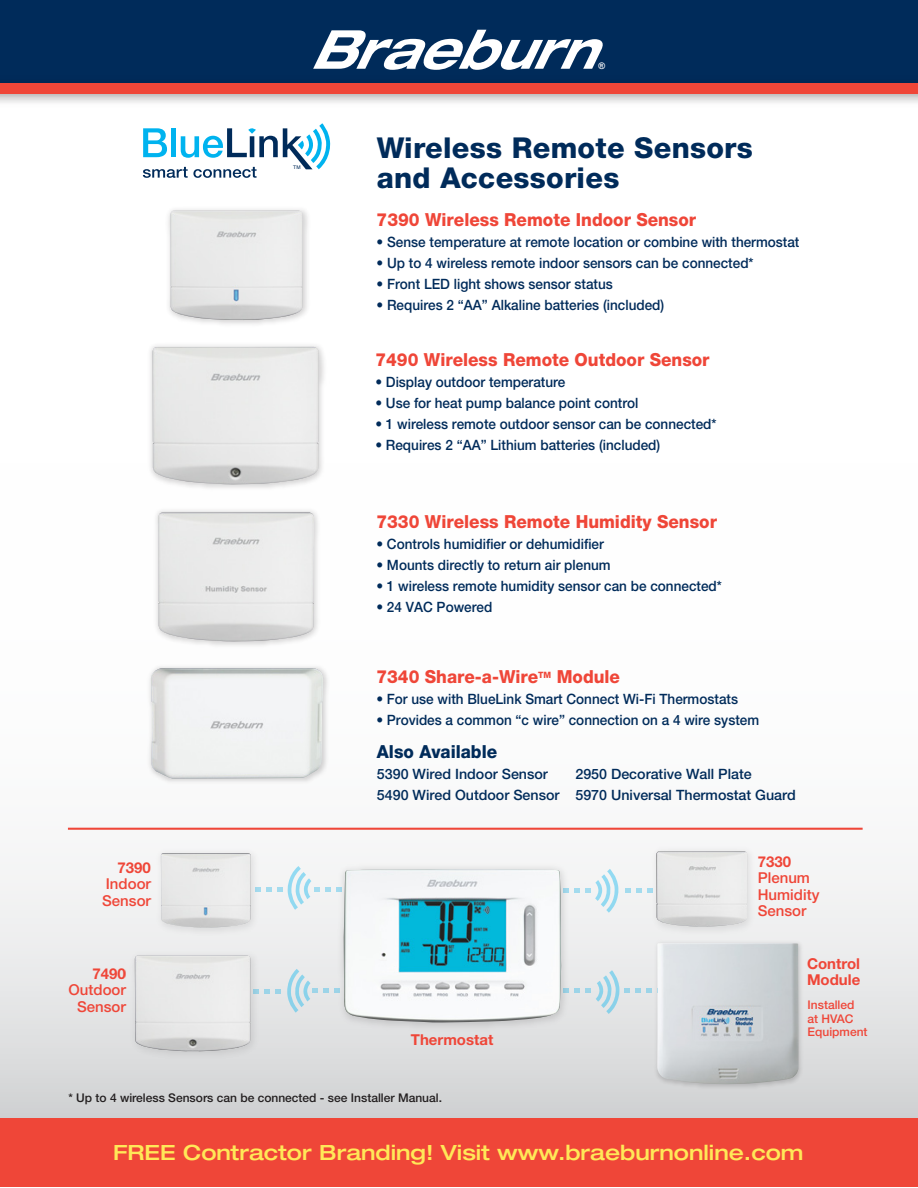
<style>
.page{position:relative;width:918px;height:1188px;background:#fff}
.page>*{position:absolute;margin:0;border:0;box-sizing:border-box;transform-origin:0 0}
.t1{font:800 28.8px/30px "Helvetica Neue LT Std";letter-spacing:.01em;color:#002b5a}
.t2{font:500 expanded 21px "Helvetica Neue LT Std";color:#ffe858}
.t3{font:800 18px "Helvetica Neue LT Std";color:#ef4638;scale:.95 1}
.t4{font:800 18px "Helvetica Neue LT Std";color:#002b5a;scale:.95 1}
.t5{font:500 15px/16.5px "Helvetica Neue LT Std";color:#ef4638;text-align:justify}
.t6{font:700 15px/16.5px "Helvetica Neue LT Std";color:#ef4638}
.t7{font:500 14.25px "Helvetica Neue LT Std";color:#002b5a;scale:.95 1}
.t8{font:500 14.25px/21px "Helvetica Neue LT Std";color:#002b5a}
.t9{font:500 12px "Helvetica Neue LT Std";color:#231f20}
.t10{font:500 12px/13.5px "Helvetica Neue LT Std";color:#ef4638}
.t11{font:700 9px "Arial";color:#fff}
.t12{font:5.1px "Helvetica";color:#002b5a}
.s1{font-weight:700}
</style>
<div class="page">
<div style="left:0;top:0;width:918px;height:91px;background:#002b5a"></div>
<img style="left:0;top:93px;width:918px;height:10px">
<div style="left:0;top:83px;width:918px;height:10px;background:#ef4638"></div>
<svg style="left:313px;top:30px;width:290px;height:40px"></svg>
<div style="left:0;top:463px;width:918px;height:690px;background:linear-gradient(to bottom,#fff,#dcddde)"></div>
<div style="left:0;top:1119px;width:918px;height:69px;background:#ef4638"></div>
<hr style="left:0;top:1187px;width:918px;height:1px;background:#fff">
<svg style="left:143px;top:123px;width:187px;height:55px"></svg>
<img style="left:168px;top:209px;width:140px;height:115px">
<img style="left:170px;top:211px;width:132px;height:109px">
<img style="left:145px;top:345px;width:185px;height:148px">
<img style="left:152px;top:347px;width:166px;height:138px">
<img style="left:151px;top:505px;width:173px;height:146px">
<img style="left:158px;top:513px;width:156px;height:129px">
<img style="left:144px;top:661px;width:188px;height:126px">
<img style="left:149px;top:668px;width:174px;height:110px">
<hr style="left:68px;top:828px;width:794px;height:2px;background:#ef4638">
<svg style="left:325px;top:887px;width:5px;height:5px"></svg>
<svg style="left:574px;top:888px;width:5px;height:5px"></svg>
<svg style="left:585px;top:869px;width:33px;height:44px"></svg>
<svg style="left:625px;top:888px;width:23px;height:5px"></svg>
<svg style="left:585px;top:988px;width:5px;height:5px"></svg>
<svg style="left:574px;top:988px;width:5px;height:5px"></svg>
<svg style="left:596px;top:970px;width:55px;height:44px;background:#d5e3e8"></svg>
<svg style="left:287px;top:969px;width:47px;height:44px;background:#d4e3e8"></svg>
<svg style="left:264px;top:989px;width:5px;height:4px"></svg>
<svg style="left:275px;top:989px;width:5px;height:4px"></svg>
<svg style="left:263px;top:866px;width:56px;height:44px"></svg>
<img style="left:152px;top:844px;width:111px;height:96px">
<img style="left:161px;top:853px;width:90px;height:75px">
<img style="left:125px;top:948px;width:137px;height:115px">
<img style="left:135px;top:956px;width:115px;height:95px">
<img style="left:648px;top:843px;width:111px;height:95px">
<img style="left:656px;top:851px;width:91px;height:76px">
<img style="left:651px;top:937px;width:154px;height:155px">
<img style="left:657px;top:943px;width:141px;height:141px">
<img style="left:334px;top:860px;width:239px;height:174px">
<img style="left:344px;top:869px;width:217px;height:154px">
<p class="t5" style="left:102px;top:859px;width:50px;text-indent:15px"><span class="s1">7390<br></span>Indoor Sensor</p>
<p class="t5" style="left:69px;top:965px;width:59px;text-align:right"><span class="s1">7490<br></span>Outdoor<br>Sensor</p>
<p class="t12" style="left:293px;top:164px;width:9px">TM</p>
<p class="t11" style="left:598px;top:60px;width:8px">®</p>
<p class="t1" style="left:377px;top:132px;width:378px">Wireless Remote Sensors and Accessories</p>
<p class="t3" style="left:377px;top:209px;width:338px">7390 Wireless Remote Indoor Sensor</p>
<p class="t7" style="left:377px;top:234px;width:447px">• Sense temperature at remote location or combine with thermostat</p>
<p class="t7" style="left:377px;top:255px;width:398px">• Up to 4 wireless remote indoor sensors can be connected*</p>
<p class="t7" style="left:377px;top:276px;width:250px">• Front LED light shows sensor status</p>
<p class="t7" style="left:377px;top:297px;width:304px">• Requires 2 “AA” Alkaline batteries (included)</p>
<p class="t3" style="left:375px;top:349px;width:353px">7490 Wireless Remote Outdoor Sensor</p>
<p class="t7" style="left:375px;top:374px;width:202px">• Display outdoor temperature</p>
<p class="t7" style="left:375px;top:395px;width:278px">• Use for heat pump balance point control</p>
<p class="t7" style="left:375px;top:416px;width:361px">• 1 wireless remote outdoor sensor can be connected*</p>
<p class="t7" style="left:375px;top:437px;width:301px">• Requires 2 “AA” Lithium batteries (included)</p>
<p class="t3" style="left:376px;top:511px;width:360px">7330 Wireless Remote Humidity Sensor</p>
<p class="t7" style="left:376px;top:536px;width:241px">• Controls humidifier or dehumidifier</p>
<p class="t7" style="left:376px;top:557px;width:248px">• Mounts directly to return air plenum</p>
<p class="t7" style="left:376px;top:578px;width:365px">• 1 wireless remote humidity sensor can be connected*</p>
<p class="t7" style="left:376px;top:599px;width:123px">• 24 VAC Powered</p>
<p class="t3" style="left:376px;top:666px;width:258px">7340 Share-a-Wire<sup>TM</sup> Module</p>
<p class="t7" style="left:376px;top:690px;width:382px">• For use with BlueLink Smart Connect Wi-Fi Thermostats</p>
<p class="t7" style="left:376px;top:711px;width:404px">• Provides a common “c wire” connection on a 4 wire system</p>
<p class="t4" style="left:377px;top:741px;width:128px">Also Available</p>
<p class="t8" style="left:377px;top:764px;width:184px">5390 Wired Indoor Sensor<br>5490 Wired Outdoor Sensor</p>
<p class="t8" style="left:575px;top:763px;width:222px">2950 Decorative Wall Plate<br>5970 Universal Thermostat Guard</p>
<p class="t6" style="left:411px;top:1031px;width:84px">Thermostat</p>
<p class="t5" style="left:758px;top:853px;width:63px;text-align:left"><span class="s1">7330<br></span>Plenum<br>Humidity<br>Sensor</p>
<p class="t6" style="left:807px;top:955px;width:55px">Control<br>Module</p>
<p class="t10" style="left:807px;top:998px;width:61px">Installed at HVAC<br>Equipment</p>
<p class="t9" style="left:68px;top:1090px;width:375px">* Up to 4 wireless Sensors can be connected - see Installer Manual.</p>
<p class="t2" style="left:113px;top:1139px;width:692px">FREE Contractor Branding! Visit www.braeburnonline.com</p>
</div>
